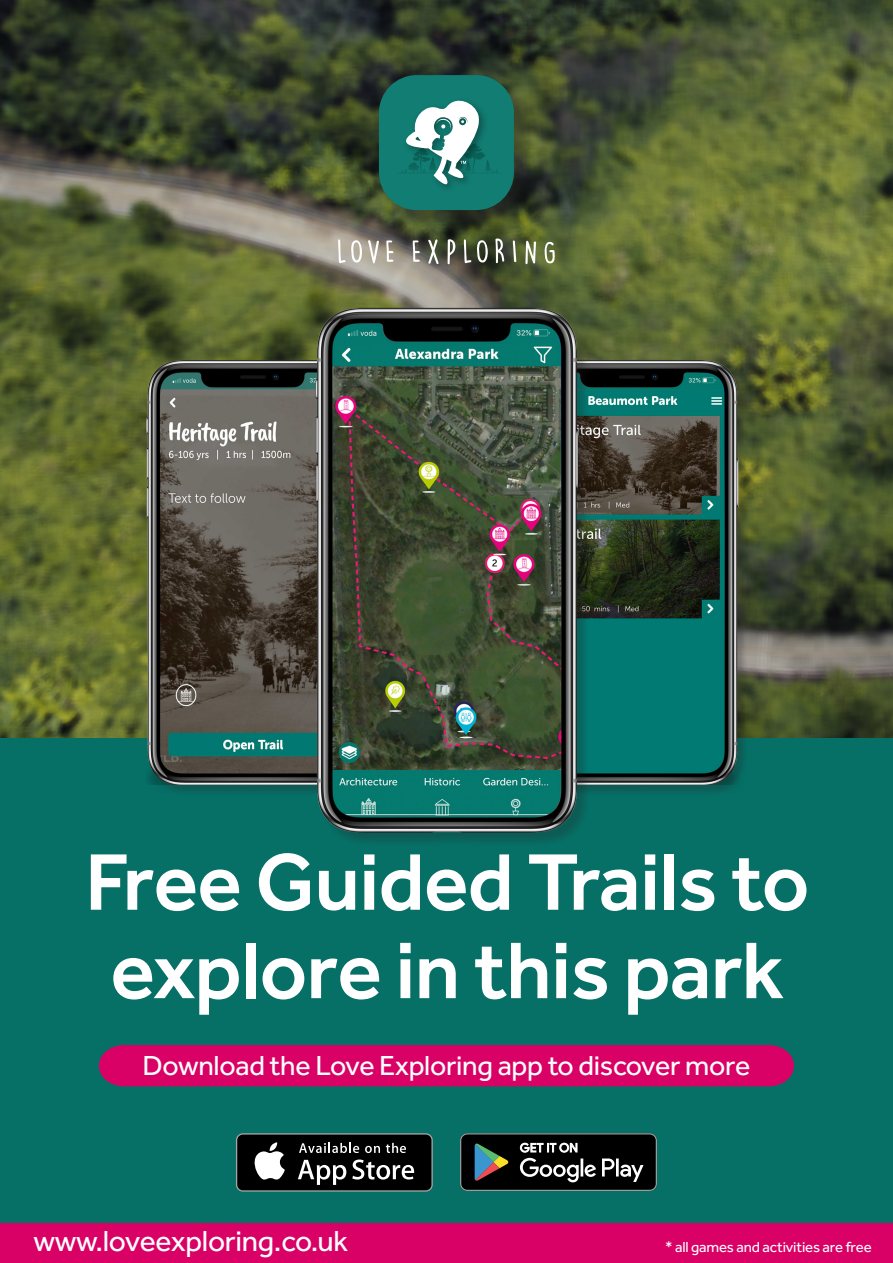
<style>
.page{position:relative;width:893px;height:1263px;background:#fff}
.page>*{position:absolute;margin:0;border:0;box-sizing:border-box;transform-origin:0 0}
.t1{font:500 82.95px/88.3px "Effra";letter-spacing:-.01em;color:#fff;text-align:center}
.t2{font:30px "Effra";letter-spacing:-.01em;color:#fff}
.t3{font:28.5px "Effra";letter-spacing:-.01em;color:#fff}
.t4{font:15px "Effra";letter-spacing:-.01em;color:#fff}
</style>
<div class="page">
<div style="left:0;top:508px;width:893px;height:755px;background:#d90066"></div>
<div style="left:0;top:466px;width:893px;height:756px;background:#066f66"></div>
<img style="left:0;top:0;width:893px;height:738px">
<img style="left:147px;top:357px;width:167px;height:428px">
<div style="left:527px;top:362px;width:222px;height:434px;background:#231f20;opacity:.24"></div>
<img style="left:591px;top:357px;width:148px;height:428px">
<svg style="left:236px;top:1133px;width:197px;height:58px"></svg>
<div style="left:237px;top:1134px;width:194px;height:56px;background:#000;border-radius:6px"></div>
<svg style="left:254px;top:1142px;width:31px;height:38px"></svg>
<svg style="left:298px;top:1160px;width:48px;height:25px"></svg>
<svg style="left:352px;top:1159px;width:62px;height:20px"></svg>
<svg style="left:299px;top:1143px;width:60px;height:10px"></svg>
<svg style="left:365px;top:1146px;width:15px;height:7px"></svg>
<svg style="left:386px;top:1143px;width:20px;height:10px"></svg>
<svg style="left:460px;top:1133px;width:197px;height:58px;background:#292b2b"></svg>
<div style="left:318px;top:310px;width:273px;height:536px;background:#231f20;opacity:.24"></div>
<img style="left:314px;top:306px;width:264px;height:529px">
<div style="left:99px;top:1045px;width:695px;height:41px;background:#d90066"></div>
<svg style="left:338px;top:239px;width:24px;height:24px"></svg>
<svg style="left:368px;top:240px;width:11px;height:23px"></svg>
<svg style="left:386px;top:240px;width:7px;height:22px"></svg>
<svg style="left:413px;top:240px;width:7px;height:22px"></svg>
<svg style="left:428px;top:239px;width:11px;height:25px"></svg>
<svg style="left:448px;top:239px;width:7px;height:25px"></svg>
<svg style="left:464px;top:239px;width:24px;height:24px"></svg>
<svg style="left:495px;top:238px;width:9px;height:25px"></svg>
<svg style="left:513px;top:240px;width:3px;height:22px"></svg>
<svg style="left:525px;top:241px;width:11px;height:23px"></svg>
<svg style="left:545px;top:242px;width:10px;height:21px"></svg>
<div style="left:380px;top:76px;width:150px;height:151px;background:#231f20;opacity:.4"></div>
<div style="left:379px;top:75px;width:135px;height:135px;background:#127d73;border-radius:38px"></div>
<img style="left:402px;top:109px;width:89px;height:80px">
<svg style="left:405px;top:100px;width:74px;height:85px"></svg>
<p class="t1" style="left:85px;top:836px;width:726px">Free Guided Trails to explore in this park</p>
<p class="t3" style="left:142px;top:1049px;width:610px">Download the Love Exploring app to discover more</p>
<p class="t2" style="left:34px;top:1223px;width:316px">www.loveexploring.co.uk</p>
<p class="t4" style="left:665px;top:1238px;width:208px">* all games and activities are free</p>
</div>
